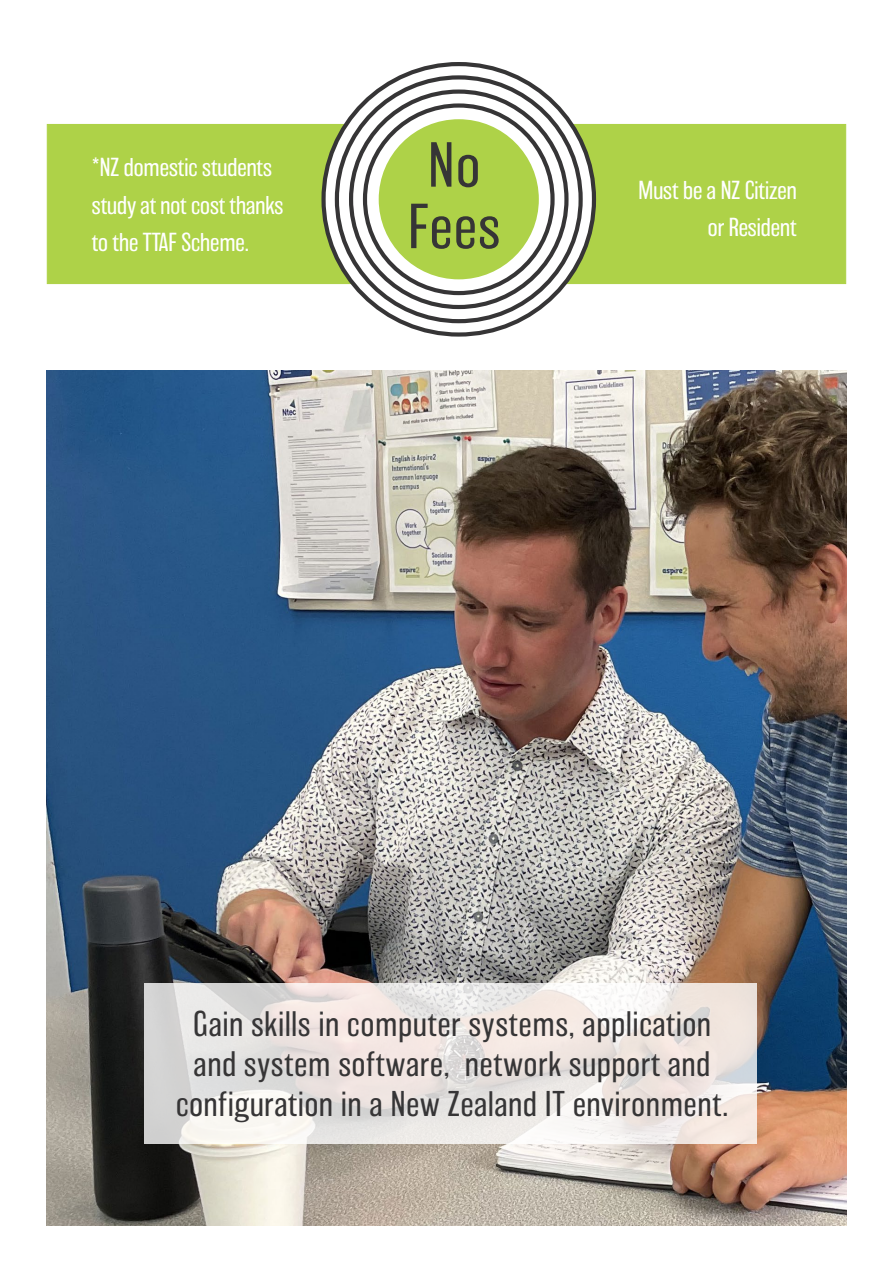
<style>
.page{position:relative;width:893px;height:1263px;background:#fff}
.page>*{position:absolute;margin:0;border:0;box-sizing:border-box;transform-origin:0 0}
.t1{font:200 58.5px/61.5px "Balboa";letter-spacing:.03em;color:#363536;text-align:center}
.t2{font:200 33px/39.6px "Balboa";letter-spacing:.03em;color:#363536;text-align:center}
.t3{font:200 24px/37.5px "Balboa";color:#fff}
</style>
<div class="page">
<img style="left:47px;top:370px;width:799px;height:855px">
<svg style="left:144px;top:983px;width:612px;height:160px;fill:#eee6e2"></svg>
<div style="left:47px;top:124px;width:799px;height:160px;background:#aed248"></div>
<svg style="left:324px;top:64px;width:270px;height:270px"></svg>
<svg style="left:337px;top:77px;width:244px;height:244px"></svg>
<svg style="left:351px;top:92px;width:215px;height:215px;fill:#fff"></svg>
<svg style="left:365px;top:106px;width:187px;height:187px;fill:#fff"></svg>
<div style="left:363px;top:103px;width:192px;height:192px;border:4px solid #363536;border-radius:50%"></div>
<div style="left:379px;top:119px;width:160px;height:160px;background:#aed248;border-radius:50%"></div>
<p class="t3" style="left:92px;top:149px;width:193px">*NZ domestic students study at not cost thanks to the TTAF Scheme.</p>
<h1 class="t1" style="left:408px;top:135px;width:93px">No<br>Fees</h1>
<p class="t3" style="left:638px;top:171px;width:160px;text-align:right">Must be a NZ Citizen or Resident</p>
<p class="t2" style="left:176px;top:1005px;width:554px">Gain skills in computer systems, application and system software, network support and configuration in a New Zealand IT environment.</p>
</div>
